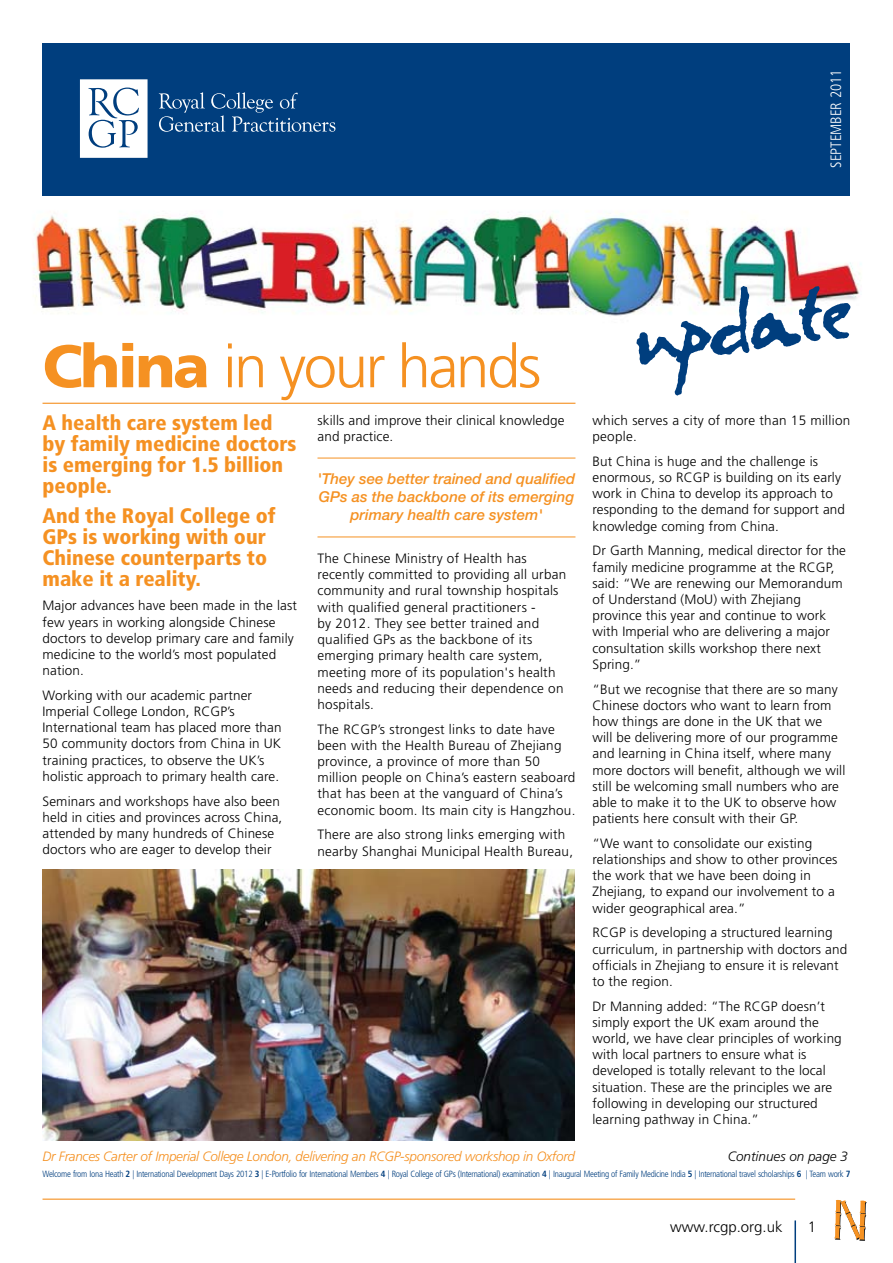
<style>
.page{position:relative;width:893px;height:1263px;background:#fff}
.page>*{position:absolute;margin:0;border:0;box-sizing:border-box;transform-origin:0 0}
.t1{font:300 60px "Frutiger";letter-spacing:-.04em;color:#f59122}
.t2{font:900 condensed 21px/21px "Frutiger";color:#f59122}
.t3{font:italic 500 15px/18px "Helvetica Neue";color:#f59122;text-align:center}
.t4{font:300 15px "Frutiger";color:#000}
.t5{font:300 condensed 15px "Frutiger";color:#fff}
.t6{font:300 13.5px/16.2px "Frutiger";letter-spacing:.01em;color:#000}
.t7{font:italic 300 13.5px "Frutiger";letter-spacing:-.02em;color:#f59122}
.t8{font:italic 300 13.5px "Frutiger";color:#000}
.t9{font:300 condensed 9px "Frutiger";letter-spacing:-.03em;color:#003e7e}
.s1{font-weight:900}
.s2{font-weight:700}
</style>
<div class="page">
<hr style="left:43px;top:1198px;width:752px;height:2px;background:#f59122">
<svg style="left:834px;top:1200px;width:33px;height:40px"></svg>
<img style="left:43px;top:870px;width:532px;height:271px">
<hr style="left:317px;top:458px;width:258px;height:1px;background:#f59122">
<hr style="left:317px;top:537px;width:258px;height:1px;background:#f59122">
<hr style="left:794px;top:1220px;width:2px;height:43px;background:#003e7e">
<img style="left:33px;top:177px;width:828px;height:139px">
<hr style="left:43px;top:403px;width:532px;height:1px;background:#f59122">
<svg style="left:636px;top:270px;width:215px;height:126px"></svg>
<div style="left:43px;top:43px;width:807px;height:152px;background:#003e7e"></div>
<svg style="left:159px;top:92px;width:176px;height:40px"></svg>
<svg style="left:80px;top:79px;width:68px;height:79px;background:#dbe4ed"></svg>
<p class="t5" style="left:827px;top:168px;width:100px;rotate:-90deg">September 2011</p>
<h1 class="t1" style="left:43px;top:333px;width:500px"><span class="s1">China</span> in your hands</h1>
<h2 class="t2" style="left:43px;top:412px;width:255px">A health care system led by family medicine doctors is emerging for 1.5 billion people.</h2>
<h2 class="t2" style="left:43px;top:505px;width:235px">And the Royal College of<br>GPs is working with our<br>Chinese counterparts to make it a reality.</h2>
<p class="t6" style="left:43px;top:597px;width:256px">Major advances have been made in the last few years in working alongside Chinese doctors to develop primary care and family medicine to the world’s most populated nation.</p>
<p class="t6" style="left:43px;top:687px;width:241px">Working with our academic partner Imperial College London, RCGP’s International team has placed more than 50 community doctors from China in UK training practices, to observe the UK’s holistic approach to primary health care.</p>
<p class="t6" style="left:43px;top:793px;width:241px">Seminars and workshops have also been held in cities and provinces across China, attended by many hundreds of Chinese doctors who are eager to develop their</p>
<p class="t6" style="left:317px;top:412px;width:248px">skills and improve their clinical knowledge and practice.</p>
<p class="t3" style="left:318px;top:469px;width:259px">'They see better trained and qualified<br>GPs as the backbone of its emerging primary health care system'</p>
<p class="t6" style="left:317px;top:550px;width:250px">The Chinese Ministry of Health has recently committed to providing all urban community and rural township hospitals with qualified general practitioners -<br>by 2012. They see better trained and qualified GPs as the backbone of its emerging primary health care system, meeting more of its population's health needs and reducing their dependence on hospitals.</p>
<p class="t6" style="left:317px;top:721px;width:259px">The RCGP’s strongest links to date have been with the Health Bureau of Zhejiang province, a province of more than 50 million people on China’s eastern seaboard that has been at the vanguard of China’s economic boom. Its main city is Hangzhou.</p>
<p class="t6" style="left:317px;top:826px;width:257px">There are also strong links emerging with nearby Shanghai Municipal Health Bureau,</p>
<p class="t6" style="left:592px;top:412px;width:259px">which serves a city of more than 15 million people.</p>
<p class="t6" style="left:592px;top:453px;width:254px">But China is huge and the challenge is enormous, so RCGP is building on its early work in China to develop its approach to responding to the demand for support and knowledge coming from China.</p>
<p class="t6" style="left:592px;top:543px;width:255px">Dr Garth Manning, medical director for the family medicine programme at the RCGP, said: “We are renewing our Memorandum of Understand (MoU) with Zhejiang province this year and continue to work with Imperial who are delivering a major consultation skills workshop there next Spring.”</p>
<p class="t6" style="left:592px;top:681px;width:254px">“But we recognise that there are so many Chinese doctors who want to learn from how things are done in the UK that we will be delivering more of our programme and learning in China itself, where many more doctors will benefit, although we will still be welcoming small numbers who are able to make it to the UK to observe how patients here consult with their GP.</p>
<p class="t6" style="left:592px;top:835px;width:246px">“We want to consolidate our existing relationships and show to other provinces the work that we have been doing in Zhejiang, to expand our involvement to a wider geographical area.”</p>
<p class="t6" style="left:592px;top:924px;width:256px">RCGP is developing a structured learning curriculum, in partnership with doctors and officials in Zhejiang to ensure it is relevant to the region.</p>
<p class="t6" style="left:592px;top:998px;width:251px">Dr Manning added: “The RCGP doesn’t simply export the UK exam around the world, we have clear principles of working with local partners to ensure what is developed is totally relevant to the local situation. These are the principles we are following in developing our structured learning pathway in China.”</p>
<p class="t7" style="left:43px;top:1148px;width:534px">Dr Frances Carter of Imperial College London, delivering an RCGP-sponsored workshop in Oxford</p>
<p class="t8" style="left:728px;top:1149px;width:122px">Continues on page 3</p>
<p class="t9" style="left:43px;top:1169px;width:809px">Welcome from Iona Heath <span class="s2">2</span> | International Development Days 2012 <span class="s2">3</span> | E-Portfolio for International Members <span class="s2">4</span> | Royal College of GPs (International) examination <span class="s2">4</span> | Inaugural Meeting of Family Medicine India <span class="s2">5</span> | International travel scholarships <span class="s2">6</span> | Team work <span class="s2">7</span></p>
<p class="t4" style="left:670px;top:1218px;width:114px">www.rcgp.org.uk</p>
<p class="t4" style="left:808px;top:1218px;width:10px">1</p>
</div>
